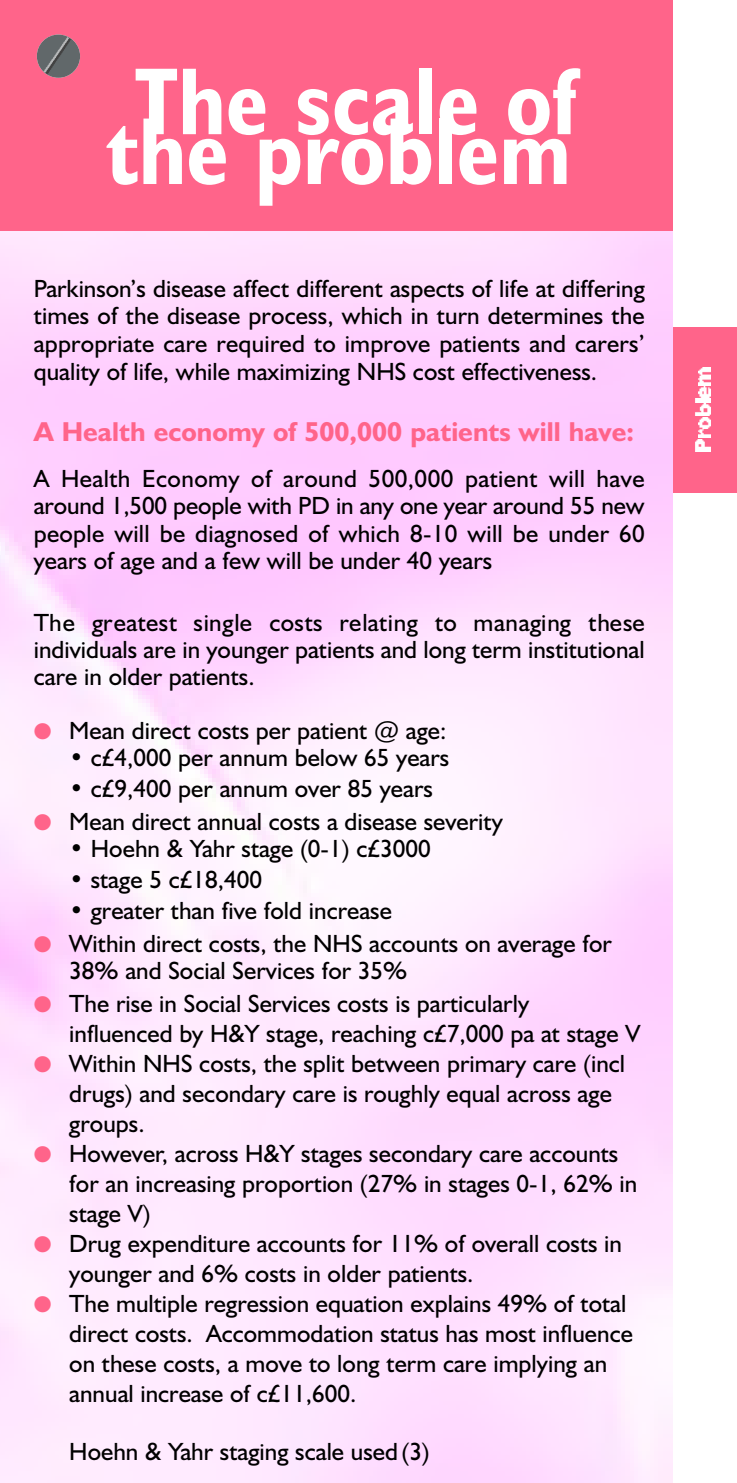
<style>
.page{position:relative;width:737px;height:1483px;background:#fff}
.page>*{position:absolute;margin:0;border:0;box-sizing:border-box;transform-origin:0 0}
.t1{font:700 condensed 95.75px "Humanist 521 BT";color:#fff}
.t2{font:700 27.5px "Humanist 521 BT";color:#ff648a}
.t3{font:25px/30px "Humanist 521 BT";color:#000}
.s1{color:#ff648a}
</style>
<div class="page">
<div style="left:0;top:327px;width:736px;height:165px;background:#ff648a"></div>
<img style="left:695px;top:439px;width:14px;height:12px">
<svg style="left:698px;top:417px;width:11px;height:21px"></svg>
<img style="left:695px;top:404px;width:14px;height:12px">
<img style="left:695px;top:399px;width:14px;height:3px">
<svg style="left:698px;top:386px;width:11px;height:12px"></svg>
<img style="left:698px;top:367px;width:11px;height:18px">
<img style="left:0;top:230px;width:672px;height:1253px">
<div style="left:0;top:0;width:672px;height:230px;background:#ff648a"></div>
<svg style="left:37px;top:35px;width:43px;height:43px"></svg>
<h1 class="t1" style="left:135px;top:69px;width:443px">The scale of</h1>
<h1 class="t1" style="left:106px;top:119px;width:465px">the problem</h1>
<p class="t3" style="left:34px;top:277px;width:612px;line-height:27.5px;text-align:justify">Parkinson’s disease affect different aspects of life at differing times of the disease process, which in turn determines the appropriate care required to improve patients and carers’ quality of life, while maximizing NHS cost effectiveness.</p>
<p class="t2" style="left:34px;top:422px;width:601px">A Health economy of 500,000 patients will have:</p>
<p class="t3" style="left:34px;top:467px;width:612px;line-height:27.5px;text-align:justify">A Health Economy of around 500,000 patient will have around 1,500 people with PD in any one year around 55 new people will be diagnosed of which 8-10 will be under 60 years of age and a few will be under 40 years</p>
<p class="t3" style="left:34px;top:611px;width:612px;line-height:27.2px;text-align:justify">The greatest single costs relating to managing these individuals are in younger patients and long term institutional care in older patients.</p>
<p class="t3" style="left:34px;top:718px;width:414px"><span class="s1">●</span> Mean direct costs per patient @ age:</p>
<p class="t3" style="left:69px;top:745px;width:381px">• c£4,000 per annum below 65 years</p>
<p class="t3" style="left:69px;top:776px;width:365px">• c£9,400 per annum over 85 years</p>
<p class="t3" style="left:34px;top:809px;width:470px"><span class="s1">●</span> Mean direct annual costs a disease severity</p>
<p class="t3" style="left:69px;top:836px;width:362px">• Hoehn &amp; Yahr stage (0-1) c£3000</p>
<p class="t3" style="left:69px;top:867px;width:194px">• stage 5 c£18,400</p>
<p class="t3" style="left:69px;top:898px;width:324px">• greater than five fold increase</p>
<p class="t3" style="left:69px;top:932px;width:543px;line-height:27.5px;text-indent:-35px"><span class="s1">●</span> Within direct costs, the NHS accounts on average for<br>38% and Social Services for 35%</p>
<p class="t3" style="left:69px;top:991px;width:572px;text-indent:-35px"><span class="s1">●</span> The rise in Social Services costs is particularly<br>influenced by H&amp;Y stage, reaching c£7,000 pa at stage V</p>
<p class="t3" style="left:69px;top:1051px;width:557px;text-indent:-35px"><span class="s1">●</span> Within NHS costs, the split between primary care (incl drugs) and secondary care is roughly equal across age groups.</p>
<p class="t3" style="left:69px;top:1141px;width:569px;text-indent:-35px"><span class="s1">●</span> However, across H&amp;Y stages secondary care accounts for an increasing proportion (27% in stages 0-1, 62% in stage V)</p>
<p class="t3" style="left:69px;top:1231px;width:554px;text-indent:-35px"><span class="s1">●</span> Drug expenditure accounts for 11% of overall costs in younger and 6% costs in older patients.</p>
<p class="t3" style="left:69px;top:1291px;width:564px;text-indent:-35px"><span class="s1">●</span> The multiple regression equation explains 49% of total direct costs. Accommodation status has most influence on these costs, a move to long term care implying an annual increase of c£11,600.</p>
<p class="t3" style="left:69px;top:1439px;width:362px">Hoehn &amp; Yahr staging scale used (3)</p>
</div>
